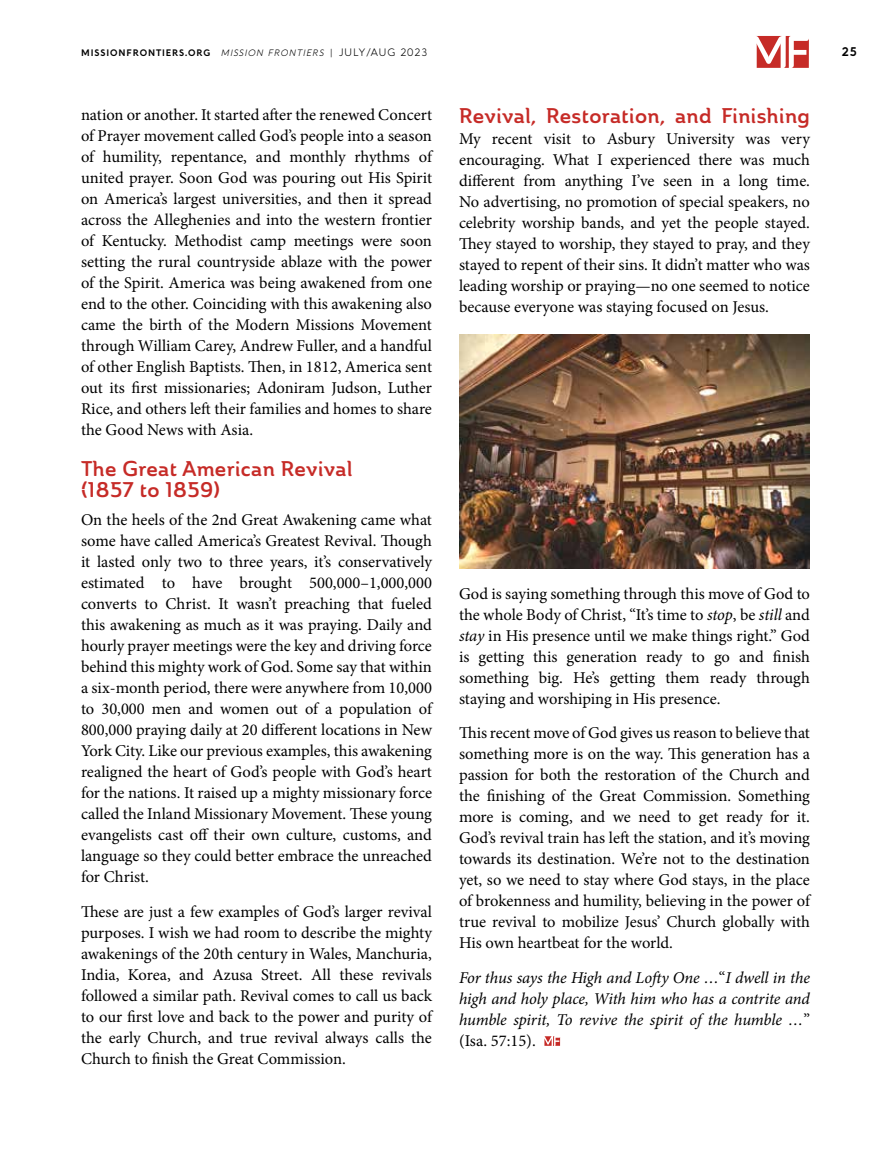
<style>
.page{position:relative;width:891px;height:1161px;background:#fff}
.page>*{position:absolute;margin:0;border:0;box-sizing:border-box;transform-origin:0 0}
.t1{font:21px/21px "Ainslie Nor Dem";letter-spacing:.02em;color:#c62b27}
.t2{font:16.5px/21px "Minion Pro";color:#000;text-align:justify}
.t3{font:italic 16.5px/21px "Minion Pro";letter-spacing:-.01em;color:#000;text-align:justify}
.t4{font:700 12px "Aquawax Pro";color:#000}
.t5{font:700 9px "Aquawax Pro";letter-spacing:.1em;color:#000}
.s1{font-weight:300;font-style:italic}
.s2{font-weight:300}
.s3{font-weight:300;font-size:10.5px}
.s4{font-style:italic}
.s5{font-style:normal}
</style>
<div class="page">
<svg style="left:756px;top:36px;width:53px;height:32px"></svg>
<img style="left:459px;top:334px;width:351px;height:235px">
<svg style="left:544px;top:1036px;width:16px;height:10px"></svg>
<p class="t5" style="left:81px;top:46px;width:348px">MISSIONFRONTIERS.ORG <span class="s1">MISSION FRONTIERS</span> <span class="s2">|</span> <span class="s3">JULY/AUG 2023</span></p>
<p class="t4" style="left:842px;top:43px;width:17px">25</p>
<p class="t2" style="left:81px;top:104px;width:353px">nation or another. It started after the renewed Concert of Prayer movement called God’s people into a season of humility, repentance, and monthly rhythms of united prayer. Soon God was pouring out His Spirit on America’s largest universities, and then it spread across the Alleghenies and into the western frontier of Kentucky. Methodist camp meetings were soon setting the rural countryside ablaze with the power of the Spirit. America was being awakened from one end to the other. Coinciding with this awakening also came the birth of the Modern Missions Movement through William Carey, Andrew Fuller, and a handful of other English Baptists. Then, in 1812, America sent out its first missionaries; Adoniram Judson, Luther Rice, and others left their families and homes to share the Good News with Asia.</p>
<p class="t1" style="left:81px;top:458px;width:273px">The Great American Revival (1857 to 1859)</p>
<p class="t2" style="left:81px;top:509px;width:353px">On the heels of the 2nd Great Awakening came what some have called America’s Greatest Revival. Though it lasted only two to three years, it’s conservatively estimated to have brought 500,000–1,000,000 converts to Christ. It wasn’t preaching that fueled this awakening as much as it was praying. Daily and hourly prayer meetings were the key and driving force behind this mighty work of God. Some say that within a six-month period, there were anywhere from 10,000 to 30,000 men and women out of a population of 800,000 praying daily at 20 different locations in New York City. Like our previous examples, this awakening realigned the heart of God’s people with God’s heart for the nations. It raised up a mighty missionary force called the Inland Missionary Movement. These young evangelists cast off their own culture, customs, and language so they could better embrace the unreached for Christ.</p>
<p class="t2" style="left:81px;top:901px;width:353px">These are just a few examples of God’s larger revival purposes. I wish we had room to describe the mighty awakenings of the 20th century in Wales, Manchuria, India, Korea, and Azusa Street. All these revivals followed a similar path. Revival comes to call us back to our first love and back to the power and purity of the early Church, and true revival always calls the Church to finish the Great Commission.</p>
<p class="t1" style="left:459px;top:105px;width:353px">Revival, Restoration, and Finishing</p>
<p class="t2" style="left:459px;top:129px;width:353px">My recent visit to Asbury University was very encouraging. What I experienced there was much different from anything I’ve seen in a long time.<br>No advertising, no promotion of special speakers, no celebrity worship bands, and yet the people stayed.<br>They stayed to worship, they stayed to pray, and they stayed to repent of their sins. It didn’t matter who was leading worship or praying—no one seemed to notice because everyone was staying focused on Jesus.</p>
<p class="t2" style="left:459px;top:583px;width:353px">God is saying something through this move of God to the whole Body of Christ, “It’s time to <span class="s4">stop</span>, be <span class="s4">still</span> and <span class="s4">stay</span> in His presence until we make things right.” God is getting this generation ready to go and finish something big. He’s getting them ready through staying and worshiping in His presence.</p>
<p class="t2" style="left:459px;top:723px;width:353px">This recent move of God gives us reason to believe that something more is on the way. This generation has a passion for both the restoration of the Church and the finishing of the Great Commission. Something more is coming, and we need to get ready for it.<br>God’s revival train has left the station, and it’s moving towards its destination. We’re not to the destination yet, so we need to stay where God stays, in the place of brokenness and humility, believing in the power of true revival to mobilize Jesus’ Church globally with His own heartbeat for the world.</p>
<p class="t3" style="left:459px;top:967px;width:353px">For thus says the High and Lofty One …<span class="s5">“</span>I dwell in the high and holy place, With him who has a contrite and humble spirit, To revive the spirit of the humble …<span class="s5">” (Isa. 57:15).</span></p>
</div>
